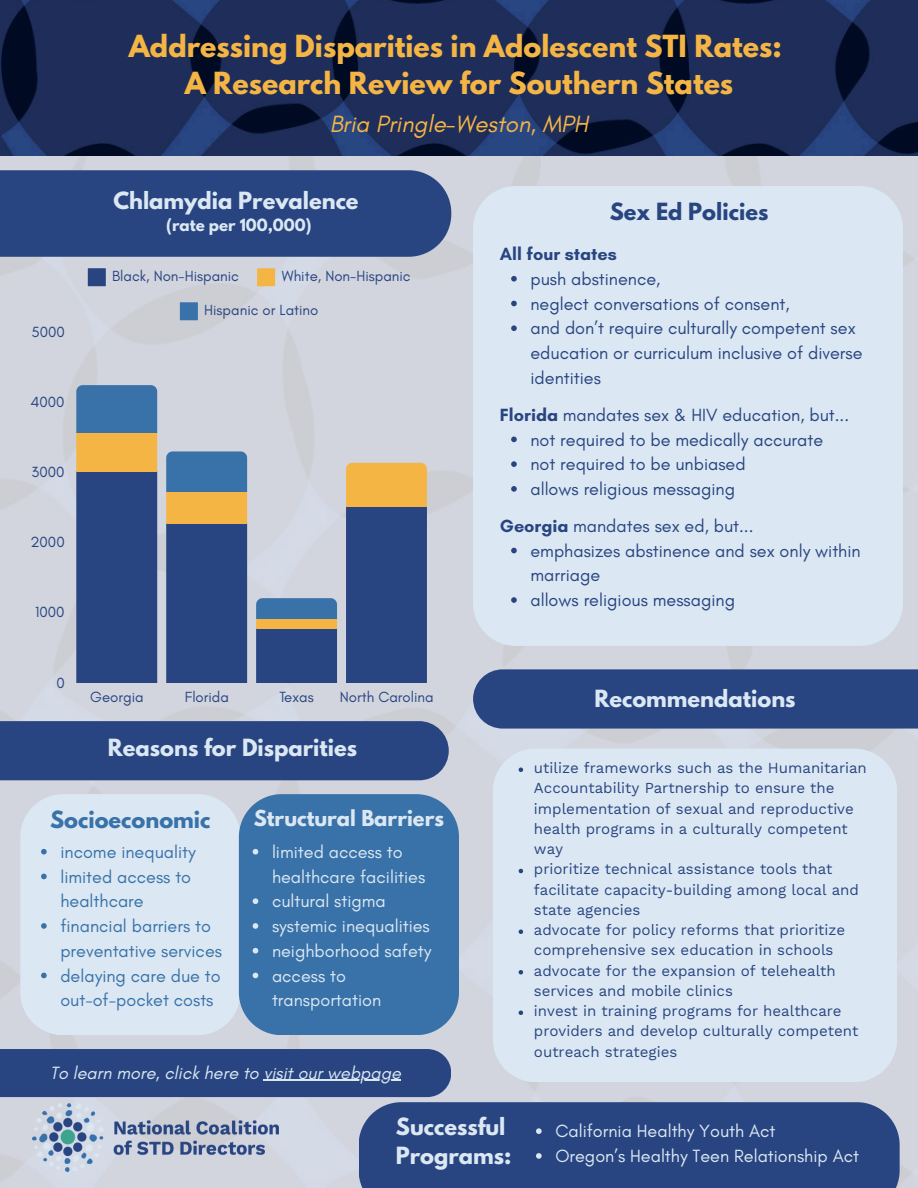
<style>
.page{position:relative;width:918px;height:1188px;background:#fff}
.page>*{position:absolute;margin:0;border:0;box-sizing:border-box;transform-origin:0 0}
.t1{font:700 27px/37.2px "League Spartan";color:#f5b544;text-align:center}
.t2{font:italic 24px "Glacial Indifference";color:#f5b544}
.t3{font:700 21px/29.2px "League Spartan";color:#dbe8f3}
.t4{font:700 21px "League Spartan";color:#294581}
.t5{font:700 21px "League Spartan";color:#3972a9}
.t6{font:700 19.5px "League Spartan";color:#dbe8f3}
.t7{font:18px/24.8px "Glacial Indifference";color:#294581}
.t8{font:18px/24.8px "Glacial Indifference";color:#dbe8f3}
.t9{font:18px/24.8px "Glacial Indifference";color:#3972a9}
.t10{font:italic 18px "Glacial Indifference";color:#dbe8f3}
.t11{font:700 18px "Glacial Indifference";color:#294581}
.t12{font:15px/20.2px "Work Sans";color:#294581}
.t13{font:15px "Glacial Indifference";color:#294581}
.t14{font:700 15px "League Spartan";color:#dbe8f3}
.s1{font-weight:700}
</style>
<div class="page">
<img style="left:0;top:156px;width:918px;height:1032px">
<svg style="left:88px;top:268px;width:18px;height:18px"></svg>
<svg style="left:257px;top:268px;width:18px;height:18px"></svg>
<svg style="left:180px;top:302px;width:18px;height:18px"></svg>
<svg style="left:76px;top:385px;width:81px;height:297px;background:#485c80"></svg>
<svg style="left:166px;top:451px;width:81px;height:231px;background:#485d80"></svg>
<svg style="left:256px;top:598px;width:81px;height:84px;background:#465e84"></svg>
<svg style="left:346px;top:463px;width:81px;height:219px;background:#525b74"></svg>
<div style="left:0;top:170px;width:451px;height:87px;background:#294581"></div>
<img style="left:0;top:0;width:918px;height:156px">
<div style="left:0;top:721px;width:449px;height:59px;background:#294581"></div>
<div style="left:20px;top:794px;width:219px;height:241px;background:#dbe8f3"></div>
<div style="left:473px;top:186px;width:430px;height:460px;background:#dbe8f3"></div>
<svg style="left:511px;top:276px;width:6px;height:6px"></svg>
<svg style="left:511px;top:301px;width:6px;height:5px"></svg>
<svg style="left:511px;top:325px;width:6px;height:6px"></svg>
<svg style="left:511px;top:437px;width:6px;height:5px"></svg>
<svg style="left:511px;top:461px;width:6px;height:6px"></svg>
<svg style="left:511px;top:486px;width:6px;height:6px"></svg>
<svg style="left:511px;top:548px;width:6px;height:5px"></svg>
<svg style="left:511px;top:597px;width:6px;height:6px"></svg>
<div style="left:239px;top:794px;width:220px;height:241px;background:#3972a9"></div>
<div style="left:473px;top:669px;width:445px;height:60px;background:#294581"></div>
<div style="left:359px;top:1102px;width:540px;height:86px;background:#294581"></div>
<img style="left:32px;top:1104px;width:247px;height:67px">
<svg style="left:41px;top:849px;width:6px;height:6px"></svg>
<svg style="left:41px;top:874px;width:6px;height:5px"></svg>
<svg style="left:41px;top:923px;width:6px;height:6px"></svg>
<svg style="left:41px;top:973px;width:6px;height:5px"></svg>
<svg style="left:253px;top:849px;width:5px;height:6px"></svg>
<svg style="left:253px;top:898px;width:5px;height:6px"></svg>
<svg style="left:253px;top:923px;width:5px;height:6px"></svg>
<svg style="left:253px;top:948px;width:5px;height:6px"></svg>
<svg style="left:253px;top:973px;width:5px;height:5px"></svg>
<div style="left:493px;top:749px;width:404px;height:333px;background:#dbe8f3"></div>
<svg style="left:519px;top:768px;width:4px;height:4px"></svg>
<svg style="left:519px;top:869px;width:4px;height:4px"></svg>
<svg style="left:519px;top:930px;width:4px;height:4px"></svg>
<svg style="left:519px;top:970px;width:4px;height:5px"></svg>
<svg style="left:519px;top:1011px;width:4px;height:4px"></svg>
<svg style="left:536px;top:1128px;width:6px;height:6px"></svg>
<svg style="left:536px;top:1153px;width:6px;height:6px"></svg>
<div style="left:0;top:1049px;width:451px;height:48px;background:#294581"></div>
<hr style="left:264px;top:1080px;width:137px;height:1px;background:#dbe8f3">
<p class="t13" style="left:31px;top:323px;width:35px">5000</p>
<p class="t13" style="left:30px;top:393px;width:36px">4000</p>
<p class="t13" style="left:32px;top:463px;width:34px">3000</p>
<p class="t13" style="left:30px;top:533px;width:36px">2000</p>
<p class="t13" style="left:35px;top:603px;width:31px">1000</p>
<p class="t13" style="left:57px;top:673px;width:10px">0</p>
<p class="t1" style="left:129px;top:31px;width:654px">Addressing Disparities in Adolescent STI Rates:<br>A Research Review for Southern States</p>
<p class="t2" style="left:330px;top:109px;width:260px">Bria Pringle-Weston, MPH</p>
<p class="t3" style="left:113px;top:188px;width:247px">Chlamydia Prevalence</p>
<p class="t14" style="left:166px;top:218px;width:147px">(rate per 100,000)</p>
<p class="t13" style="left:112px;top:267px;width:128px">Black, Non-Hispanic</p>
<p class="t13" style="left:282px;top:267px;width:130px">White, Non-Hispanic</p>
<p class="t13" style="left:204px;top:301px;width:116px">Hispanic or Latino</p>
<p class="t13" style="left:90px;top:688px;width:55px">Georgia</p>
<p class="t13" style="left:185px;top:688px;width:46px">Florida</p>
<p class="t13" style="left:279px;top:688px;width:36px">Texas</p>
<p class="t13" style="left:340px;top:688px;width:95px">North Carolina</p>
<h1 class="t4" style="left:610px;top:201px;width:160px">Sex Ed Policies</h1>
<h2 class="t11" style="left:500px;top:243px;width:119px">All four states</h2>
<p class="t7" style="left:530px;top:266px;width:131px">push abstinence,</p>
<h3 class="t7" style="left:530px;top:291px;width:261px">neglect conversations of consent,</h3>
<h3 class="t7" style="left:530px;top:316px;width:334px">and don’t require culturally competent sex education or curriculum inclusive of diverse identities</h3>
<h3 class="t7" style="left:500px;top:402px;width:351px"><span class="s1">Florida</span> mandates sex &amp; HIV education, but...</h3>
<p class="t7" style="left:530px;top:427px;width:294px">not required to be medically accurate</p>
<p class="t7" style="left:530px;top:452px;width:217px">not required to be unbiased</p>
<p class="t7" style="left:530px;top:476px;width:206px">allows religious messaging</p>
<p class="t7" style="left:500px;top:513px;width:255px"><span class="s1">Georgia</span> mandates sex ed, but...</p>
<h3 class="t7" style="left:530px;top:538px;width:332px">emphasizes abstinence and sex only within marriage</h3>
<p class="t7" style="left:530px;top:588px;width:206px">allows religious messaging</p>
<p class="t3" style="left:594px;top:686px;width:203px">Recommendations</p>
<h5 class="t3" style="left:108px;top:736px;width:251px">Reasons for Disparities</h5>
<h3 class="t5" style="left:50px;top:809px;width:162px">Socioeconomic</h3>
<h4 class="t9" style="left:60px;top:839px;width:137px">income inequality</h4>
<p class="t9" style="left:60px;top:864px;width:132px">limited access to healthcare</p>
<p class="t9" style="left:60px;top:913px;width:163px">financial barriers to preventative services</p>
<p class="t9" style="left:60px;top:963px;width:162px">delaying care due to out-of-pocket costs</p>
<p class="t6" style="left:254px;top:808px;width:192px">Structural Barriers</p>
<h5 class="t8" style="left:272px;top:839px;width:155px">limited access to healthcare facilities</h5>
<p class="t8" style="left:272px;top:889px;width:115px">cultural stigma</p>
<p class="t8" style="left:272px;top:913px;width:159px">systemic inequalities</p>
<p class="t8" style="left:272px;top:938px;width:161px">neighborhood safety</p>
<h5 class="t8" style="left:272px;top:963px;width:111px">access to transportation</h5>
<p class="t10" style="left:50px;top:1062px;width:352px">To learn more, click here to visit our webpage</p>
<h3 class="t12" style="left:534px;top:758px;width:334px">utilize frameworks such as the Humanitarian Accountability Partnership to ensure the implementation of sexual and reproductive health programs in a culturally competent way</h3>
<p class="t12" style="left:534px;top:859px;width:326px">prioritize technical assistance tools that facilitate capacity-building among local and state agencies</p>
<p class="t12" style="left:534px;top:920px;width:313px">advocate for policy reforms that prioritize comprehensive sex education in schools</p>
<p class="t12" style="left:534px;top:960px;width:303px">advocate for the expansion of telehealth services and mobile clinics</p>
<p class="t12" style="left:534px;top:1001px;width:326px">invest in training programs for healthcare providers and develop culturally competent outreach strategies</p>
<p class="t3" style="left:396px;top:1115px;width:117px">Successful<br>Programs:</p>
<p class="t8" style="left:555px;top:1119px;width:222px">California Healthy Youth Act</p>
<h3 class="t8" style="left:555px;top:1143px;width:305px">Oregon’s Healthy Teen Relationship Act</h3>
</div>
